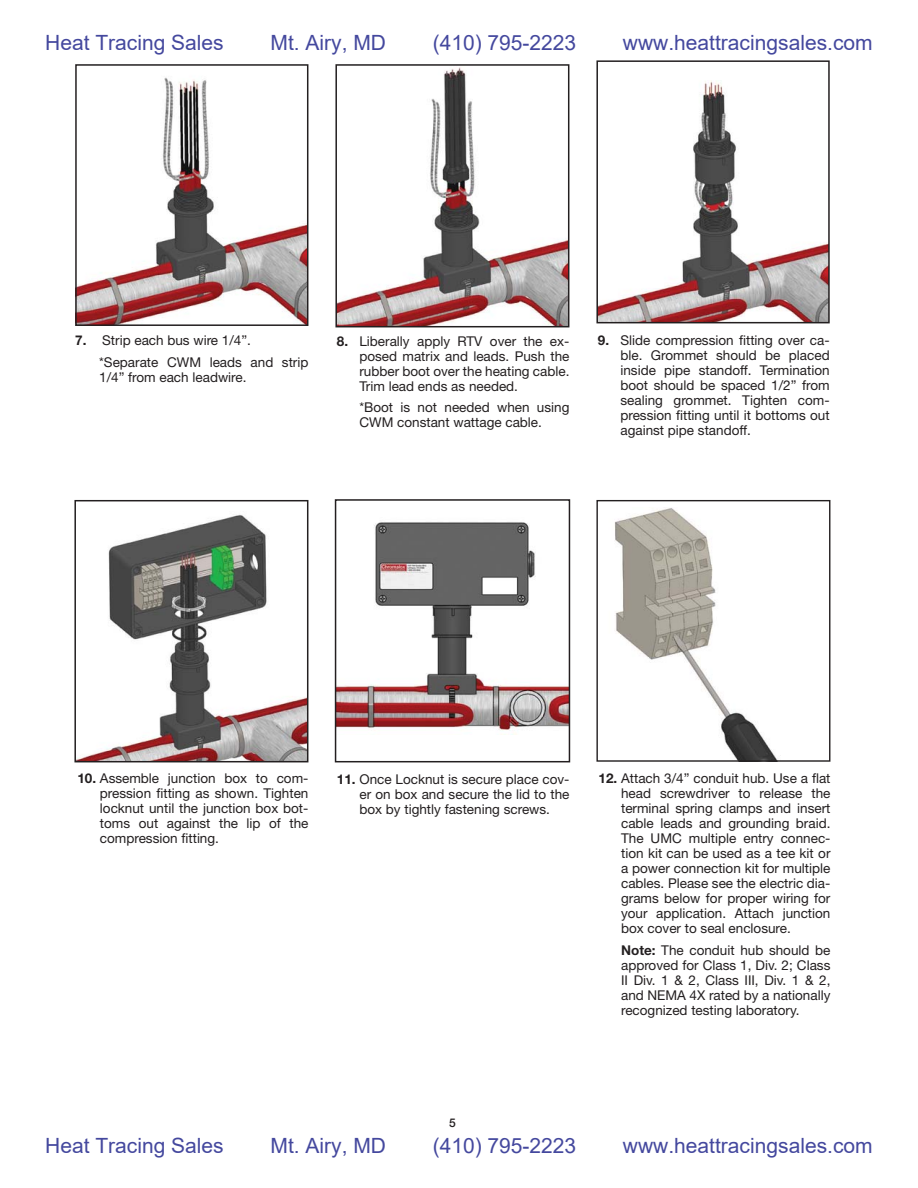
<style>
.page{position:relative;width:918px;height:1188px;background:#fff}
.page>*{position:absolute;margin:0;border:0;box-sizing:border-box;transform-origin:0 0}
.t1{font:21px "Arial";color:#44489e}
.t2{font:13.5px/15px "Helvetica Neue";color:#231f20;text-align:justify}
.t3{font:500 12px "Helvetica Neue";color:#231f20}
.s1{font-weight:700}
</style>
<div class="page">
<img style="left:78px;top:77px;width:227px;height:246px">
<div style="left:75px;top:64px;width:233px;height:262px;border:2px solid #231f20"></div>
<img style="left:338px;top:67px;width:228px;height:257px">
<div style="left:335px;top:64px;width:234px;height:263px;border:2px solid #231f20"></div>
<img style="left:599px;top:80px;width:228px;height:240px">
<div style="left:596px;top:60px;width:234px;height:263px;border:2px solid #231f20"></div>
<img style="left:77px;top:514px;width:228px;height:245px">
<div style="left:74px;top:500px;width:234px;height:262px;border:2px solid #231f20"></div>
<img style="left:338px;top:522px;width:229px;height:213px">
<div style="left:335px;top:499px;width:235px;height:263px;border:2px solid #231f20"></div>
<img style="left:614px;top:508px;width:164px;height:252px">
<div style="left:596px;top:500px;width:234px;height:262px;border:1px solid #231f20"></div>
<h1 class="t1" style="left:45px;top:31px;width:180px">Heat Tracing Sales</h1>
<h1 class="t1" style="left:271px;top:31px;width:117px">Mt. Airy, MD</h1>
<h1 class="t1" style="left:433px;top:31px;width:145px">(410) 795-2223</h1>
<h1 class="t1" style="left:623px;top:31px;width:251px">www.heattracingsales.com</h1>
<p class="t2" style="left:99px;top:331px;width:211px;line-height:21.8px;text-indent:-24px"><span class="s1">7.</span> Strip each bus wire 1/4”. *Separate CWM leads and strip</p>
<p class="t2" style="left:99px;top:371px;width:149px">1/4” from each leadwire.</p>
<p class="t2" style="left:359px;top:335px;width:212px;text-indent:-23px"><span class="s1">8.</span> Liberally apply RTV over the ex&shy;posed matrix and leads. Push the rubber boot over the heating cable.<br>Trim lead ends as needed.</p>
<p class="t2" style="left:359px;top:401px;width:211px">*Boot is not needed when using<br>CWM constant wattage cable.</p>
<p class="t2" style="left:620px;top:334px;width:211px;text-indent:-23px"><span class="s1">9.</span> Slide compression fitting over ca&shy;ble. Grommet should be placed inside pipe standoff. Termination boot should be spaced 1/2” from sealing grommet. Tighten com&shy;pression fitting until it bottoms out against pipe standoff.</p>
<p class="t2" style="left:100px;top:772px;width:210px;text-indent:-23px"><span class="s1">10.</span> Assemble junction box to com&shy;pression fitting as shown. Tighten locknut until the junction box bot&shy;toms out against the lip of the compression fitting.</p>
<p class="t2" style="left:621px;top:772px;width:211px;text-indent:-23px"><span class="s1">12.</span> Attach 3/4” conduit hub. Use a flat head screwdriver to release the terminal spring clamps and insert cable leads and grounding braid.<br>The UMC multiple entry connec&shy;tion kit can be used as a tee kit or a power connection kit for multiple cables. Please see the electric dia&shy;grams below for proper wiring for your application. Attach junction box cover to seal enclosure.</p>
<p class="t2" style="left:621px;top:944px;width:211px"><span class="s1">Note:</span> The conduit hub should be approved for Class 1, Div. 2; Class II Div. 1 &amp; 2, Class III, Div. 1 &amp; 2, and NEMA 4X rated by a nationally recognized testing laboratory.</p>
<p class="t2" style="left:359px;top:773px;width:212px;text-indent:-23px"><span class="s1">11.</span> Once Locknut is secure place cov&shy;er on box and secure the lid to the box by tightly fastening screws.</p>
<p class="t3" style="left:449px;top:1118px;width:8px">5</p>
<h1 class="t1" style="left:45px;top:1134px;width:180px">Heat Tracing Sales</h1>
<h1 class="t1" style="left:271px;top:1134px;width:117px">Mt. Airy, MD</h1>
<h1 class="t1" style="left:433px;top:1134px;width:145px">(410) 795-2223</h1>
<h1 class="t1" style="left:623px;top:1134px;width:251px">www.heattracingsales.com</h1>
</div>
